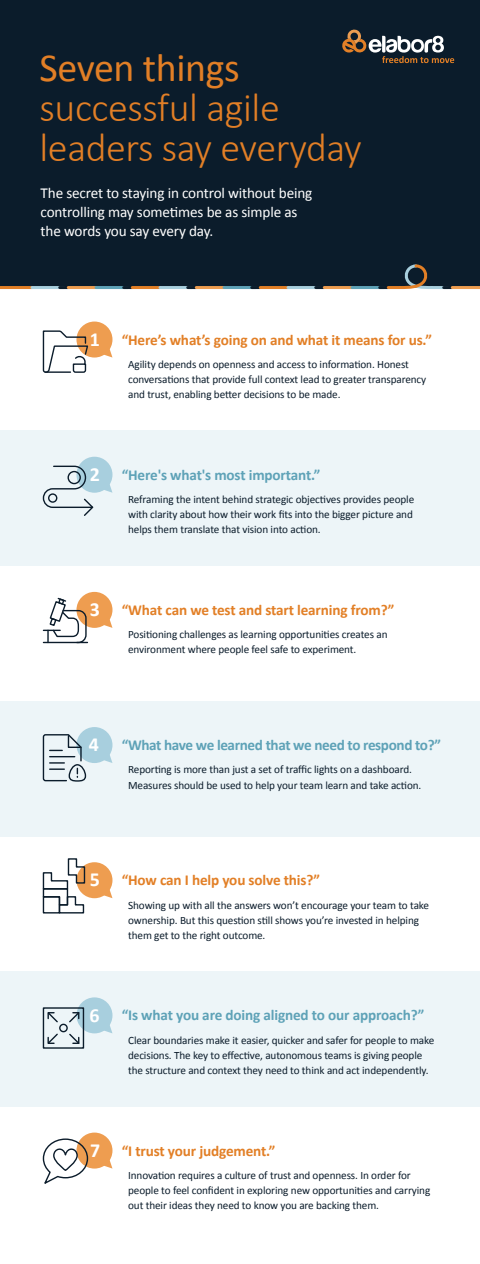
<style>
.page{position:relative;width:480px;height:1264px;background:#fff}
.page>*{position:absolute;margin:0;border:0;box-sizing:border-box;transform-origin:0 0}
.t1{font:300 40px/40px "Calibri";letter-spacing:-.01em;color:#e27f26}
.t2{font:40px "Calibri";letter-spacing:-.01em;color:#e27f26}
.t3{font:700 15.2px "Calibri";letter-spacing:-.01em;color:#e27f26}
.t4{font:700 15.2px "Calibri";letter-spacing:-.02em;color:#5ea2b7}
.t5{font:15.2px/19.2px "Calibri";letter-spacing:-.01em;color:#fff}
.t6{font:11.2px/15.2px "Calibri";letter-spacing:-.01em;color:#0b1c2b}
.s1{font-size:20px;color:#fff}
</style>
<div class="page">
<div style="left:0;top:431px;width:480px;height:135px;background:#edf5f8"></div>
<div style="left:0;top:701px;width:480px;height:135px;background:#edf5f8"></div>
<div style="left:0;top:971px;width:480px;height:136px;background:#edf5f8"></div>
<div style="left:0;top:0;width:480px;height:287px;background:#0b1c2b"></div>
<svg style="left:342px;top:29px;width:112px;height:34px"></svg>
<hr style="left:0;top:286px;width:32px;height:3px;background:#e27f26">
<hr style="left:32px;top:286px;width:32px;height:3px;background:#a8cfde">
<svg style="left:60px;top:286px;width:8px;height:3px"></svg>
<hr style="left:68px;top:286px;width:28px;height:3px;background:#ee9d50">
<hr style="left:96px;top:286px;width:32px;height:3px;background:#5ea2b7">
<svg style="left:124px;top:286px;width:8px;height:3px"></svg>
<hr style="left:132px;top:286px;width:28px;height:3px;background:#e27f26">
<hr style="left:160px;top:286px;width:32px;height:3px;background:#a8cfde">
<svg style="left:188px;top:286px;width:8px;height:3px"></svg>
<hr style="left:196px;top:286px;width:28px;height:3px;background:#ee9d50">
<hr style="left:224px;top:286px;width:32px;height:3px;background:#5ea2b7">
<svg style="left:252px;top:286px;width:8px;height:3px"></svg>
<hr style="left:260px;top:286px;width:28px;height:3px;background:#e27f26">
<hr style="left:288px;top:286px;width:32px;height:3px;background:#a8cfde">
<svg style="left:316px;top:286px;width:8px;height:3px"></svg>
<hr style="left:324px;top:286px;width:28px;height:3px;background:#ee9d50">
<hr style="left:352px;top:286px;width:32px;height:3px;background:#5ea2b7">
<hr style="left:432px;top:286px;width:16px;height:3px;background:#a8cfde">
<svg style="left:380px;top:264px;width:52px;height:26px"></svg>
<svg style="left:444px;top:286px;width:8px;height:3px"></svg>
<hr style="left:452px;top:286px;width:28px;height:3px;background:#ee9d50">
<div style="left:76px;top:322px;width:36px;height:36px;background:#ee9d50;border-radius:18px"></div>
<svg style="left:42px;top:329px;width:47px;height:44px"></svg>
<div style="left:76px;top:457px;width:36px;height:36px;background:#a8cfde;border-radius:18px"></div>
<div style="left:76px;top:592px;width:36px;height:36px;background:#ee9d50;border-radius:18px"></div>
<div style="left:76px;top:727px;width:36px;height:36px;background:#a8cfde;border-radius:18px"></div>
<div style="left:76px;top:862px;width:36px;height:36px;background:#ee9d50;border-radius:18px"></div>
<div style="left:76px;top:997px;width:36px;height:36px;background:#a8cfde;border-radius:18px"></div>
<div style="left:76px;top:1133px;width:36px;height:36px;background:#ee9d50;border-radius:18px"></div>
<svg style="left:42px;top:597px;width:45px;height:47px"></svg>
<svg style="left:42px;top:733px;width:45px;height:49px"></svg>
<svg style="left:42px;top:858px;width:44px;height:56px"></svg>
<div style="left:43px;top:896px;width:17px;height:18px;border:1px solid #0b1c2b"></div>
<svg style="left:69px;top:1011px;width:11px;height:13px"></svg>
<svg style="left:47px;top:1033px;width:11px;height:11px"></svg>
<svg style="left:69px;top:1033px;width:11px;height:11px"></svg>
<svg style="left:47px;top:1012px;width:11px;height:11px"></svg>
<div style="left:59px;top:1024px;width:9px;height:8px;border:1px solid #0b1c2b;border-radius:50%"></div>
<div style="left:43px;top:1007px;width:41px;height:42px;border:1px solid #0b1c2b"></div>
<svg style="left:42px;top:1138px;width:47px;height:46px"></svg>
<svg style="left:100px;top:346px;width:12px;height:12px"></svg>
<svg style="left:42px;top:465px;width:70px;height:51px"></svg>
<svg style="left:100px;top:616px;width:12px;height:12px"></svg>
<svg style="left:101px;top:751px;width:11px;height:12px"></svg>
<svg style="left:100px;top:886px;width:12px;height:12px"></svg>
<svg style="left:100px;top:1021px;width:12px;height:12px"></svg>
<svg style="left:100px;top:1157px;width:12px;height:12px"></svg>
<h1 class="t2" style="left:40px;top:43px;width:202px">Seven things</h1>
<h1 class="t1" style="left:40px;top:88px;width:324px">successful agile leaders say everyday</h1>
<h2 class="t5" style="left:41px;top:183px;width:273px">The secret to staying in control without being controlling may sometimes be as simple as the words you say every day.</h2>
<h2 class="t3" style="left:90px;top:329px;width:344px"><span class="s1">1</span> “Here’s what’s going on and what it means for us.”</h2>
<p class="t6" style="left:128px;top:356px;width:300px">Agility depends on openness and access to information. Honest conversations that provide full context lead to greater transparency and trust, enabling better decisions to be made.</p>
<h2 class="t4" style="left:90px;top:464px;width:232px"><span class="s1">2</span> “Here's what's most important.”</h2>
<p class="t6" style="left:128px;top:491px;width:288px">Reframing the intent behind strategic objectives provides people with clarity about how their work fits into the bigger picture and helps them translate that vision into action.</p>
<h2 class="t3" style="left:90px;top:599px;width:306px"><span class="s1">3</span> “What can we test and start learning from?”</h2>
<p class="t6" style="left:128px;top:626px;width:261px">Positioning challenges as learning opportunities creates an environment where people feel safe to experiment.</p>
<h2 class="t4" style="left:89px;top:734px;width:354px"><span class="s1">4</span> “What have we learned that we need to respond to?”</h2>
<p class="t6" style="left:128px;top:762px;width:295px">Reporting is more than just a set of traffic lights on a dashboard.<br>Measures should be used to help your team learn and take action.</p>
<h2 class="t3" style="left:90px;top:869px;width:232px"><span class="s1">5</span> “How can I help you solve this?”</h2>
<p class="t6" style="left:128px;top:897px;width:302px">Showing up with all the answers won’t encourage your team to take ownership. But this question still shows you’re invested in helping them get to the right outcome.</p>
<h2 class="t4" style="left:89px;top:1005px;width:337px"><span class="s1">6</span> “Is what you are doing aligned to our approach?”</h2>
<p class="t6" style="left:128px;top:1032px;width:308px">Clear boundaries make it easier, quicker and safer for people to make decisions. The key to effective, autonomous teams is giving people the structure and context they need to think and act independently.</p>
<h2 class="t3" style="left:90px;top:1140px;width:187px"><span class="s1">7</span> “I trust your judgement.”</h2>
<p class="t6" style="left:128px;top:1167px;width:304px">Innovation requires a culture of trust and openness. In order for people to feel confident in exploring new opportunities and carrying out their ideas they need to know you are backing them.</p>
</div>
